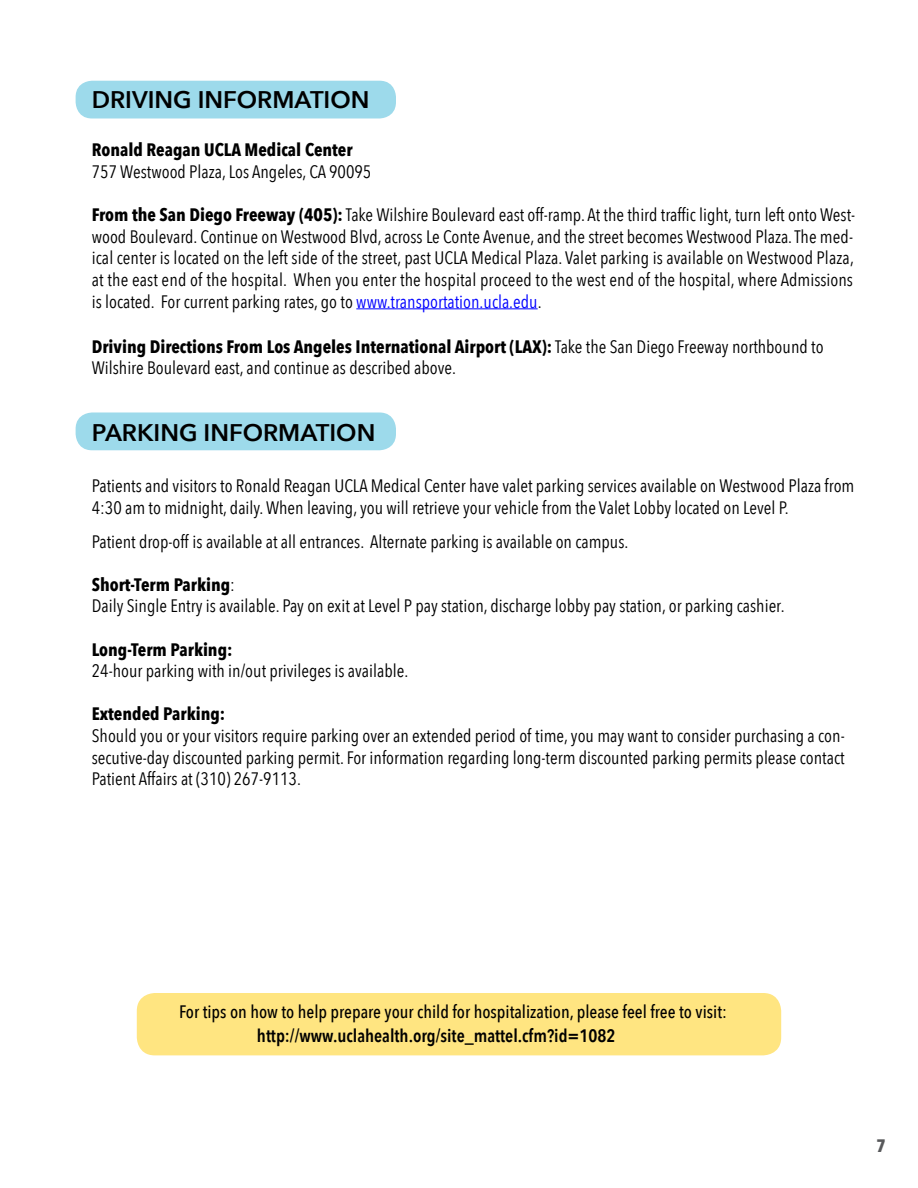
<style>
.page{position:relative;width:918px;height:1188px;background:#fff}
.page>*{position:absolute;margin:0;border:0;box-sizing:border-box;transform-origin:0 0}
.t1{font:600 24px "Avenir Next";color:#000}
.t2{font:18px/21.6px "Avenir Next Condensed";color:#000}
.t3{font:500 18px "Avenir Next Condensed";color:#000}
.t4{font:700 18px "Avenir Next Condensed";color:#000}
.t5{font:600 18px "Avenir Next Condensed";color:#000}
.t6{font:700 18px "Avenir Next Condensed";color:#58595b}
.s1{font-weight:700}
.s2{color:#00f}
</style>
<div class="page">
<div style="left:76px;top:412px;width:320px;height:38px;background:#9ddaeb;border-radius:17px"></div>
<div style="left:76px;top:81px;width:320px;height:37px;background:#9ddaeb;border-radius:17px"></div>
<hr style="left:356px;top:308px;width:182px;height:1px;background:#00f">
<div style="left:137px;top:993px;width:644px;height:62px;background:#ffe581;border-radius:18px"></div>
<h1 class="t1" style="left:92px;top:85px;width:279px">DRIVING I NFORMATION</h1>
<p class="t4" style="left:92px;top:139px;width:262px">Ronald Reagan UCLA Medical Center</p>
<p class="t2" style="left:92px;top:161px;width:281px">757 Westwood Plaza, Los Angeles, CA 90095</p>
<p class="t2" style="left:92px;top:204px;width:765px"><span class="s1">From the San Diego Freeway (405):</span> Take Wilshire Boulevard east off-ramp. At the third traffic light, turn left onto West&shy;wood Boulevard. Continue on Westwood Blvd, across Le Conte Avenue, and the street becomes Westwood Plaza. The med&shy;ical center is located on the left side of the street, past UCLA Medical Plaza. Valet parking is available on Westwood Plaza, at the east end of the hospital. When you enter the hospital proceed to the west end of the hospital, where Admissions is located. For current parking rates, go to <span class="s2">www.transportation.ucla.edu</span>.</p>
<p class="t2" style="left:92px;top:335px;width:733px"><span class="s1">Driving Directions From Los Angeles International Airport (LAX):</span> Take the San Diego Freeway northbound to<br>Wilshire Boulevard east, and continue as described above.</p>
<h1 class="t1" style="left:92px;top:418px;width:285px">PARKING I NFORMATION</h1>
<p class="t2" style="left:92px;top:475px;width:764px">Patients and visitors to Ronald Reagan UCLA Medical Center have valet parking services available on Westwood Plaza from<br>4:30 am to midnight, daily. When leaving, you will retrieve your vehicle from the Valet Lobby located on Level P.</p>
<p class="t2" style="left:92px;top:530px;width:538px">Patient drop-off is available at all entrances. Alternate parking is available on campus.</p>
<p class="t2" style="left:92px;top:574px;width:694px"><span class="s1">Short-Term Parking</span>:<br>Daily Single Entry is available. Pay on exit at Level P pay station, discharge lobby pay station, or parking cashier.</p>
<p class="t4" style="left:92px;top:638px;width:142px">Long-Term Parking:</p>
<p class="t2" style="left:92px;top:660px;width:318px">24-hour parking with in/out privileges is available.</p>
<p class="t4" style="left:92px;top:703px;width:135px">Extended Parking:</p>
<p class="t2" style="left:92px;top:725px;width:754px;text-align:justify">Should you or your visitors require parking over an extended period of time, you may want to consider purchasing a con&shy;secutive-day discounted parking permit. For information regarding long-term discounted parking permits please contact Patient Affairs at (310) 267-9113.</p>
<p class="t3" style="left:179px;top:1001px;width:549px">For tips on how to help prepare your child for hospitalization, please feel free to visit:</p>
<p class="t5" style="left:257px;top:1025px;width:360px">http://www.uclahealth.org/site_mattel.cfm?id=1082</p>
<p class="t6" style="left:877px;top:1135px;width:11px">7</p>
</div>
